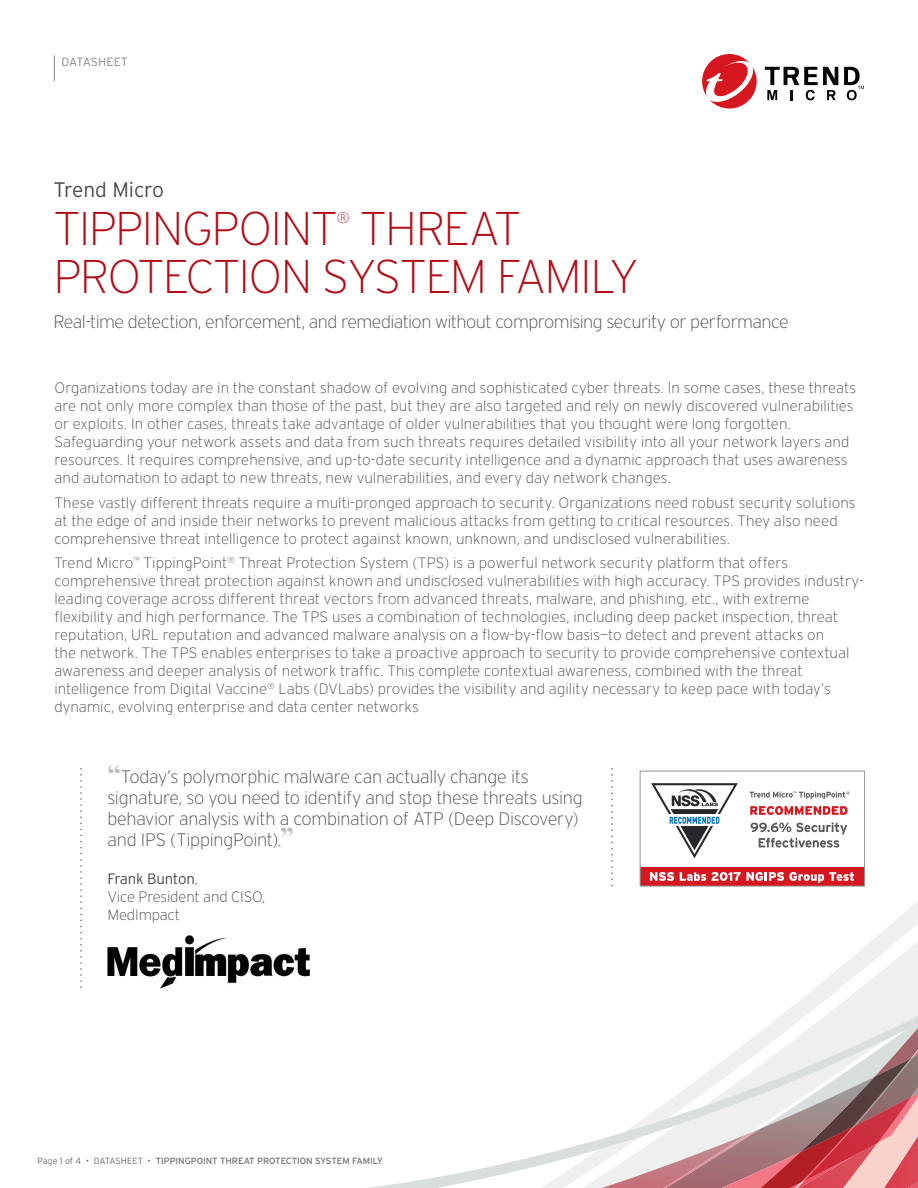
<style>
.page{position:relative;width:918px;height:1188px;background:#fff}
.page>*{position:absolute;margin:0;border:0;box-sizing:border-box;transform-origin:0 0}
.t1{font:200 47.25px/48px "Interstate";letter-spacing:-.035em;color:#b00d15}
.t2{font:300 21px "Interstate";letter-spacing:-.01em;color:#4b4c4d}
.t3{font:200 18px/21px "Interstate";letter-spacing:-.025em;color:#4b4c4d}
.t4{font:200 15.3px "Interstate";color:#b00d15}
.t5{font:200 15px/18px "Interstate";color:#4b4c4d}
.t6{font:300 12px "Interstate";letter-spacing:.005em;color:#87898c}
.t7{font:9px "Interstate";color:#6c6d70}
.s1{font-family:"Times New Roman";font-weight:700;font-size:27px;color:#bcbdc0}
.s2{font-weight:300}
</style>
<div class="page">
<svg style="left:80px;top:768px;width:838px;height:420px"></svg>
<svg style="left:54px;top:55px;width:1px;height:26px"></svg>
<svg style="left:765px;top:67px;width:73px;height:33px"></svg>
<svg style="left:844px;top:67px;width:20px;height:33px"></svg>
<svg style="left:702px;top:54px;width:55px;height:55px"></svg>
<svg style="left:80px;top:769px;width:2px;height:218px"></svg>
<svg style="left:611px;top:769px;width:2px;height:117px"></svg>
<img style="left:107px;top:936px;width:202px;height:52px">
<div style="left:640px;top:771px;width:225px;height:115px;background:#fff"></div>
<div style="left:640px;top:868px;width:225px;height:18px;background:#d7171f"></div>
<svg style="left:650px;top:872px;width:24px;height:9px"></svg>
<svg style="left:680px;top:872px;width:174px;height:11px"></svg>
<div style="left:640px;top:771px;width:225px;height:115px;border:1px solid #939598"></div>
<svg style="left:750px;top:806px;width:98px;height:9px"></svg>
<svg style="left:751px;top:822px;width:96px;height:26px"></svg>
<svg style="left:750px;top:791px;width:100px;height:8px"></svg>
<svg style="left:651px;top:783px;width:87px;height:75px"></svg>
<p class="t6" style="left:62px;top:55px;width:68px">DATASHEET</p>
<h2 class="t2" style="left:53px;top:177px;width:112px">Trend Micro</h2>
<h1 class="t1" style="left:53px;top:204px;width:286px">TIPPINGPOINT</h1>
<p class="t4" style="left:337px;top:208px;width:14px">®</p>
<h1 class="t1" style="left:53px;top:204px;width:587px;text-indent:306px">THREAT<br>PROTECTION SYSTEM FAMILY</h1>
<p class="t3" style="left:53px;top:311px;width:737px">Real-time detection, enforcement, and remediation without compromising security or performance</p>
<p class="t5" style="left:54px;top:379px;width:803px">Organizations today are in the constant shadow of evolving and sophisticated cyber threats. In some cases, these threats are not only more complex than those of the past, but they are also targeted and rely on newly discovered vulnerabilities or exploits. In other cases, threats take advantage of older vulnerabilities that you thought were long forgotten.<br>Safeguarding your network assets and data from such threats requires detailed visibility into all your network layers and resources. It requires comprehensive, and up-to-date security intelligence and a dynamic approach that uses awareness and automation to adapt to new threats, new vulnerabilities, and every day network changes.</p>
<p class="t5" style="left:54px;top:493px;width:803px">These vastly different threats require a multi-pronged approach to security. Organizations need robust security solutions at the edge of and inside their networks to prevent malicious attacks from getting to critical resources. They also need comprehensive threat intelligence to protect against known, unknown, and undisclosed vulnerabilities.</p>
<p class="t5" style="left:54px;top:554px;width:811px">Trend Micro<sup>™</sup> TippingPoint<sup>®</sup> Threat Protection System (TPS) is a powerful network security platform that offers comprehensive threat protection against known and undisclosed vulnerabilities with high accuracy. TPS provides industry&shy;leading coverage across different threat vectors from advanced threats, malware, and phishing, etc., with extreme flexibility and high performance. The TPS uses a combination of technologies, including deep packet inspection, threat reputation, URL reputation and advanced malware analysis on a flow-by-flow basis—to detect and prevent attacks on<br>the network. The TPS enables enterprises to take a proactive approach to security to provide comprehensive contextual awareness and deeper analysis of network traffic. This complete contextual awareness, combined with the threat intelligence from Digital Vaccine<sup>®</sup> Labs (DVLabs) provides the visibility and agility necessary to keep pace with today’s dynamic, evolving enterprise and data center networks</p>
<p class="t3" style="left:107px;top:766px;width:477px"><span class="s1">“</span>Today’s polymorphic malware can actually change its signature, so you need to identify and stop these threats using behavior analysis with a combination of ATP (Deep Discovery) and IPS (TippingPoint).<span class="s1">”</span></p>
<p class="t5" style="left:107px;top:870px;width:160px"><span class="s2">Frank Bunton</span>,<br>Vice President and CISO,<br>MedImpact</p>
<p class="t7" style="left:38px;top:1155px;width:347px"><span class="s2">Page 1 of 4 • DATASHEET •</span> TIPPINGPOINT THREAT PROTECTION SYSTEM FAMILY</p>
</div>
